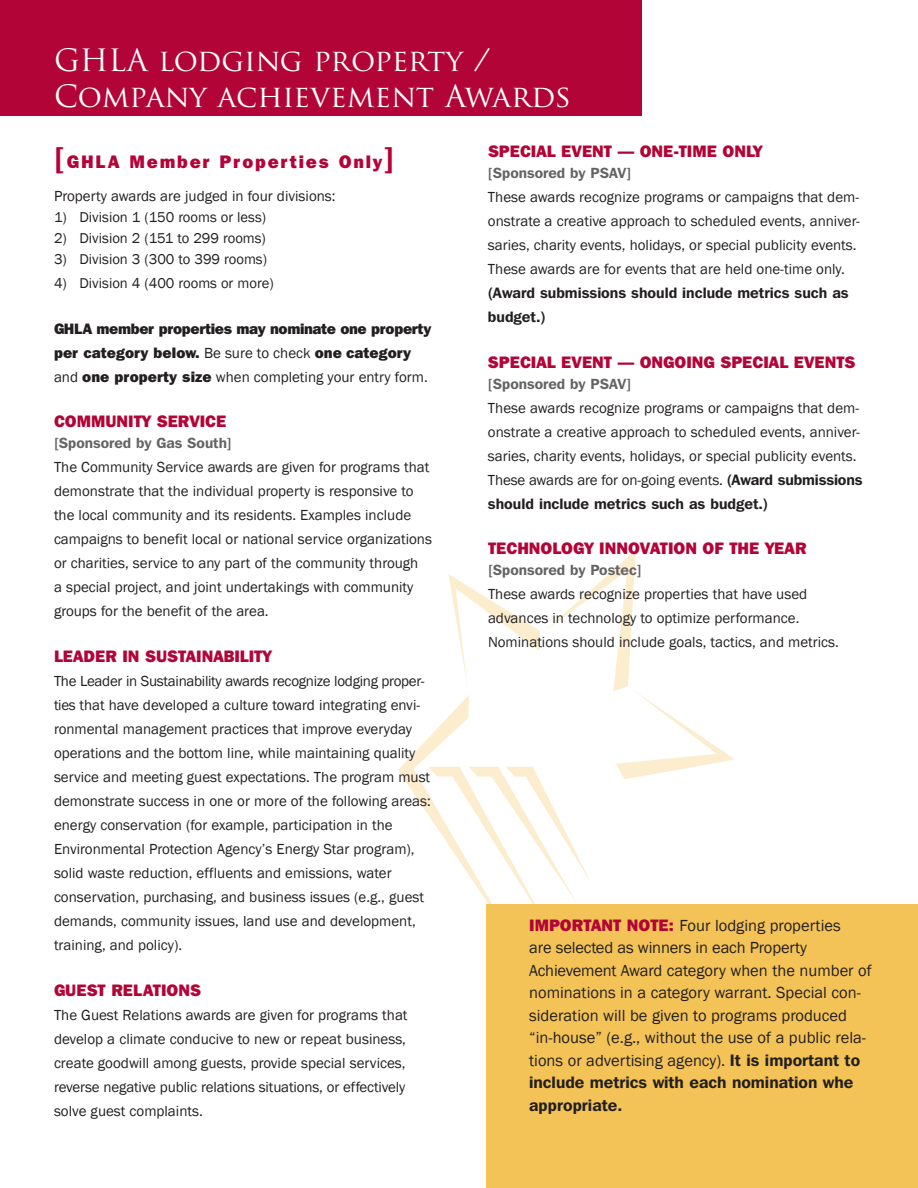
<style>
.page{position:relative;width:918px;height:1188px;background:#fff}
.page>*{position:absolute;margin:0;border:0;box-sizing:border-box;transform-origin:0 0}
.t1{font:30px/36px "Trajan Pro";color:#fff}
.t2{font:800 18px "Franklin Gothic IT Cby BT";letter-spacing:.1em;color:#b30437}
.t3{font:16.5px/22.5px "Franklin Gothic";color:#231f20}
.t4{font:800 16.5px "Franklin Gothic IT Cby BT";color:#b30437}
.t5{font:600 16.5px/22.5px "Franklin Gothic IT Cby BT";color:#231f20}
.t6{font:15px/24px "Franklin Gothic";color:#231f20}
.t7{font:600 15px/24px "Franklin Gothic IT Cby BT";color:#231f20}
.t8{font:800 15px/24px "Franklin Gothic IT Cby BT";letter-spacing:-.025em;color:#231f20}
.t9{font:14.7px "Franklin Gothic";color:#231f20}
.t10{font:600 14.7px "Franklin Gothic IT Cby BT";color:#636366}
.s1{font-size:30px}
.s2{font-family:"Franklin Gothic";font-weight:400}
.s3{font-family:"Franklin Gothic IT Cby BT";font-weight:800}
.s4{font-family:"Franklin Gothic IT Cby BT";font-weight:600}
.s5{font-family:"Franklin Gothic IT Cby BT";font-weight:800;color:#b30437}
</style>
<div class="page">
<svg style="left:398px;top:550px;width:335px;height:354px"></svg>
<div style="left:0;top:0;width:642px;height:115px;background:#b30437"></div>
<div style="left:486px;top:904px;width:431px;height:284px;background:#f4c357"></div>
<h1 class="t1" style="left:54px;top:41px;width:519px">GHLA lodging property /<br>Company achievement Awards</h1>
<p class="t2" style="left:54px;top:150px;width:342px"><span class="s1">[</span>GHLA Member Properties Only<span class="s1">]</span></p>
<p class="t6" style="left:54px;top:184px;width:283px">Property awards are judged in four divisions:</p>
<p class="t9" style="left:54px;top:208px;width:214px">1) Division 1 (150 rooms or less)</p>
<p class="t9" style="left:54px;top:229px;width:213px">2) Division 2 (151 to 299 rooms)</p>
<p class="t9" style="left:54px;top:250px;width:214px">3) Division 3 (300 to 399 rooms)</p>
<p class="t9" style="left:54px;top:274px;width:221px">4) Division 4 (400 rooms or more)</p>
<p class="t8" style="left:54px;top:316px;width:379px">GHLA member properties may nominate one property per category below. <span class="s2">Be sure to check</span> one category</p>
<p class="t6" style="left:54px;top:365px;width:375px">and <span class="s3">one property size</span> when completing your entry form.</p>
<p class="t4" style="left:54px;top:411px;width:174px">COMMUNITY SERVICE</p>
<p class="t10" style="left:54px;top:434px;width:179px">[Sponsored by Gas South]</p>
<p class="t6" style="left:54px;top:456px;width:380px">The Community Service awards are given for programs that demonstrate that the individual property is responsive to the local community and its residents. Examples include campaigns to benefit local or national service organizations or charities, service to any part of the community through<br>a special project, and joint undertakings with community groups for the benefit of the area.</p>
<p class="t4" style="left:54px;top:646px;width:219px">LEADER IN SUSTAINABILITY</p>
<p class="t6" style="left:54px;top:669px;width:378px">The Leader in Sustainability awards recognize lodging proper&shy;ties that have developed a culture toward integrating envi&shy;ronmental management practices that improve everyday operations and the bottom line, while maintaining quality service and meeting guest expectations. The program must demonstrate success in one or more of the following areas: energy conservation (for example, participation in the Environmental Protection Agency’s Energy Star program), solid waste reduction, effluents and emissions, water conservation, purchasing, and business issues (e.g., guest demands, community issues, land use and development, training, and policy).</p>
<p class="t4" style="left:54px;top:979px;width:149px">GUEST RELATIONS</p>
<p class="t6" style="left:54px;top:1003px;width:355px">The Guest Relations awards are given for programs that develop a climate conducive to new or repeat business, create goodwill among guests, provide special services, reverse negative public relations situations, or effectively solve guest complaints.</p>
<p class="t4" style="left:488px;top:141px;width:276px">SPECIAL EVENT — ONE-TIME ONLY</p>
<p class="t10" style="left:488px;top:164px;width:145px">[Sponsored by PSAV]</p>
<p class="t6" style="left:488px;top:186px;width:374px">These awards recognize programs or campaigns that dem&shy;onstrate a creative approach to scheduled events, anniver&shy;saries, charity events, holidays, or special publicity events.<br>These awards are for events that are held one-time only.</p>
<p class="t7" style="left:488px;top:281px;width:362px">(Award submissions should include metrics such as budget.)</p>
<p class="t4" style="left:488px;top:352px;width:369px">SPECIAL EVENT — ONGOING SPECIAL EVENTS</p>
<p class="t10" style="left:488px;top:374px;width:145px">[Sponsored by PSAV]</p>
<p class="t6" style="left:488px;top:396px;width:376px">These awards recognize programs or campaigns that dem&shy;onstrate a creative approach to scheduled events, anniver&shy;saries, charity events, holidays, or special publicity events.<br>These awards are for on-going events. <span class="s4">(Award submissions</span></p>
<p class="t7" style="left:488px;top:491px;width:282px">should include metrics such as budget.)</p>
<p class="t4" style="left:488px;top:538px;width:320px">TECHNOLOGY INNOVATION OF THE YEAR</p>
<p class="t10" style="left:488px;top:561px;width:155px">[Sponsored by Postec]</p>
<p class="t6" style="left:488px;top:583px;width:352px">These awards recognize properties that have used advances in technology to optimize performance.<br>Nominations should include goals, tactics, and metrics.</p>
<p class="t3" style="left:529px;top:914px;width:344px"><span class="s5">IMPORTANT NOTE:</span> Four lodging properties<br>are selected as winners in each Property Achievement Award category when the number of nominations in a category warrant. Special con&shy;sideration will be given to programs produced “in-house” (e.g., without the use of a public rela&shy;tions or advertising agency). <span class="s4">It is important to</span></p>
<p class="t5" style="left:529px;top:1071px;width:326px">include metrics with each nomination whe appropriate.</p>
</div>
